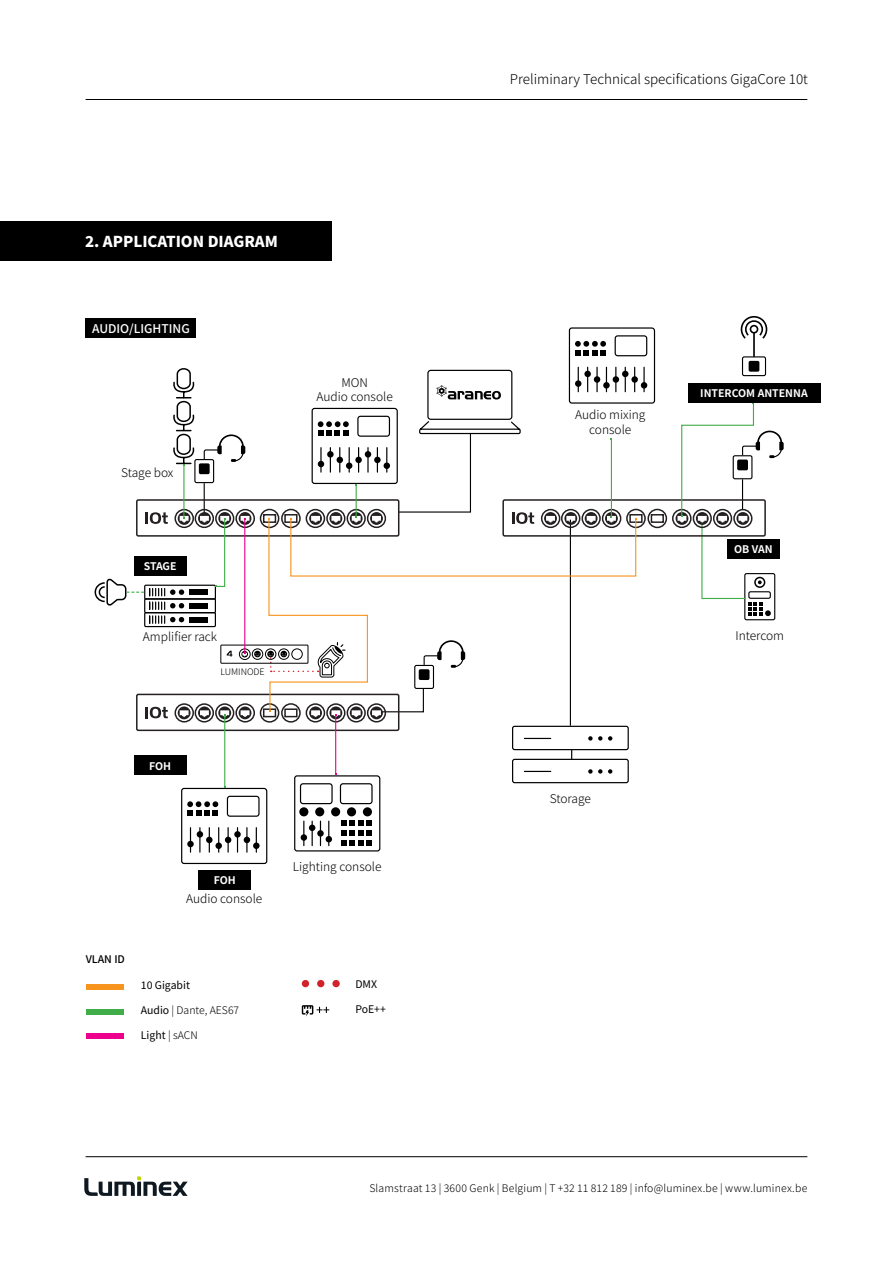
<style>
.page{position:relative;width:893px;height:1263px;background:#fff}
.page>*{position:absolute;margin:0;border:0;box-sizing:border-box;transform-origin:0 0}
.t1{font:900 15px "Noto Sans JP";color:#fff}
.t2{font:300 13.5px "Noto Sans JP";color:#000}
.t3{font:300 12px/14.4px "Noto Sans JP";color:#000;text-align:center}
.t4{font:500 12px "Noto Sans JP";color:#fff}
.t5{font:300 10.5px "Noto Sans JP";letter-spacing:.015em;color:#000}
.t6{font:700 10.5px "Noto Sans JP";color:#fff}
.t7{font:10.5px "Noto Sans JP";color:#000}
.t8{font:500 10.5px "Noto Sans JP";color:#000}
.t9{font:300 9px "Noto Sans JP";color:#000}
.s1{font-weight:400}
.s2{font-weight:300}
</style>
<div class="page">
<hr style="left:86px;top:1156px;width:721px;height:1px;background:#000">
<svg style="left:84px;top:1176px;width:104px;height:20px"></svg>
<div style="left:0;top:221px;width:332px;height:40px;background:#000"></div>
<hr style="left:86px;top:99px;width:721px;height:1px;background:#000">
<div style="left:86px;top:1034px;width:38px;height:5px;background:#ec008c"></div>
<div style="left:86px;top:318px;width:110px;height:20px;background:#000"></div>
<div style="left:134px;top:755px;width:53px;height:20px;background:#000"></div>
<div style="left:199px;top:870px;width:52px;height:20px;background:#000"></div>
<div style="left:187px;top:841px;width:7px;height:6px;background:#000;border-radius:50%"></div>
<svg style="left:190px;top:828px;width:1px;height:24px"></svg>
<svg style="left:197px;top:828px;width:6px;height:24px"></svg>
<div style="left:206px;top:837px;width:7px;height:6px;background:#000;border-radius:50%"></div>
<svg style="left:209px;top:828px;width:1px;height:24px"></svg>
<svg style="left:215px;top:842px;width:7px;height:7px"></svg>
<svg style="left:218px;top:828px;width:1px;height:24px"></svg>
<svg style="left:225px;top:837px;width:6px;height:6px"></svg>
<hr style="left:227px;top:828px;width:2px;height:24px;background:#000">
<div style="left:234px;top:831px;width:7px;height:6px;background:#000;border-radius:50%"></div>
<svg style="left:237px;top:828px;width:1px;height:24px"></svg>
<svg style="left:244px;top:837px;width:6px;height:6px"></svg>
<hr style="left:246px;top:828px;width:2px;height:24px;background:#000">
<svg style="left:253px;top:842px;width:7px;height:7px"></svg>
<svg style="left:256px;top:828px;width:1px;height:24px"></svg>
<svg style="left:187px;top:801px;width:31px;height:15px"></svg>
<div style="left:181px;top:788px;width:86px;height:76px;border:1px solid #000;border-radius:2px"></div>
<div style="left:227px;top:796px;width:33px;height:21px;border:1px solid #000;border-radius:3px"></div>
<div style="left:512px;top:726px;width:117px;height:24px;border:1px solid #000;border-radius:2px"></div>
<div style="left:512px;top:759px;width:117px;height:24px;border:1px solid #000;border-radius:2px"></div>
<svg style="left:524px;top:771px;width:27px;height:1px"></svg>
<svg style="left:588px;top:769px;width:14px;height:5px"></svg>
<svg style="left:608px;top:769px;width:4px;height:5px"></svg>
<svg style="left:575px;top:341px;width:31px;height:15px"></svg>
<div style="left:569px;top:327px;width:86px;height:77px;border:1px solid #000;border-radius:2px"></div>
<div style="left:615px;top:335px;width:32px;height:21px;border:1px solid #000;border-radius:3px"></div>
<div style="left:86px;top:984px;width:38px;height:5px;background:#f7941e"></div>
<div style="left:86px;top:1010px;width:38px;height:5px;background:#41ad49"></div>
<div style="left:302px;top:980px;width:7px;height:7px;background:#d2232a;border-radius:50%"></div>
<div style="left:317px;top:980px;width:7px;height:7px;background:#d2232a;border-radius:50%"></div>
<div style="left:332px;top:980px;width:8px;height:7px;background:#d2232a;border-radius:50%"></div>
<svg style="left:302px;top:1005px;width:27px;height:12px"></svg>
<div style="left:687px;top:383px;width:133px;height:20px;background:#000"></div>
<div style="left:749px;top:361px;width:10px;height:11px;background:#000;border-radius:2px"></div>
<div style="left:742px;top:356px;width:24px;height:20px;border:1px solid #000;border-radius:2px"></div>
<svg style="left:741px;top:316px;width:26px;height:41px"></svg>
<hr style="left:224px;top:714px;width:1px;height:73px;background:#41ad49">
<hr style="left:335px;top:714px;width:1px;height:60px;background:#ec008c">
<svg style="left:294px;top:773px;width:87px;height:79px"></svg>
<svg style="left:94px;top:367px;width:690px;height:374px"></svg>
<p class="t1" style="left:85px;top:233px;width:194px">2. APPLICATION DIAGRAM</p>
<p class="t4" style="left:92px;top:322px;width:99px">AUDIO/LIGHTING</p>
<p class="t3" style="left:121px;top:465px;width:54px">Stage box</p>
<p class="t6" style="left:144px;top:560px;width:34px">STAGE</p>
<p class="t3" style="left:317px;top:376px;width:78px">MON<br>Audio console</p>
<p class="t2" style="left:510px;top:72px;width:300px">Preliminary Technical specifications GigaCore 10t</p>
<p class="t3" style="left:575px;top:408px;width:72px">Audio mixing console</p>
<p class="t6" style="left:700px;top:388px;width:109px">INTERCOM ANTENNA</p>
<p class="t6" style="left:734px;top:544px;width:40px">OB VAN</p>
<p class="t3" style="left:143px;top:630px;width:76px">Amplifier rack</p>
<p class="t3" style="left:735px;top:629px;width:50px">Intercom</p>
<p class="t6" style="left:149px;top:760px;width:23px">FOH</p>
<p class="t9" style="left:220px;top:666px;width:46px">LUMINODE</p>
<p class="t6" style="left:214px;top:874px;width:23px">FOH</p>
<p class="t3" style="left:186px;top:892px;width:78px">Audio console</p>
<p class="t8" style="left:86px;top:953px;width:41px">VLAN ID</p>
<p class="t7" style="left:141px;top:979px;width:51px">10 Gigabit</p>
<p class="t5" style="left:141px;top:1004px;width:100px"><span class="s1">Audio</span> | Dante, AES67</p>
<p class="t7" style="left:141px;top:1029px;width:58px">Light <span class="s2">| sACN</span></p>
<p class="t3" style="left:293px;top:860px;width:90px">Lighting console</p>
<p class="t7" style="left:355px;top:978px;width:23px">DMX</p>
<p class="t7" style="left:355px;top:1003px;width:32px">PoE++</p>
<p class="t3" style="left:550px;top:791px;width:43px">Storage</p>
<p class="t5" style="left:369px;top:1182px;width:439px">Slamstraat 13 | 3600 Genk | Belgium | T +32 11 812 189 | info@luminex.be | www.luminex.be</p>
</div>
